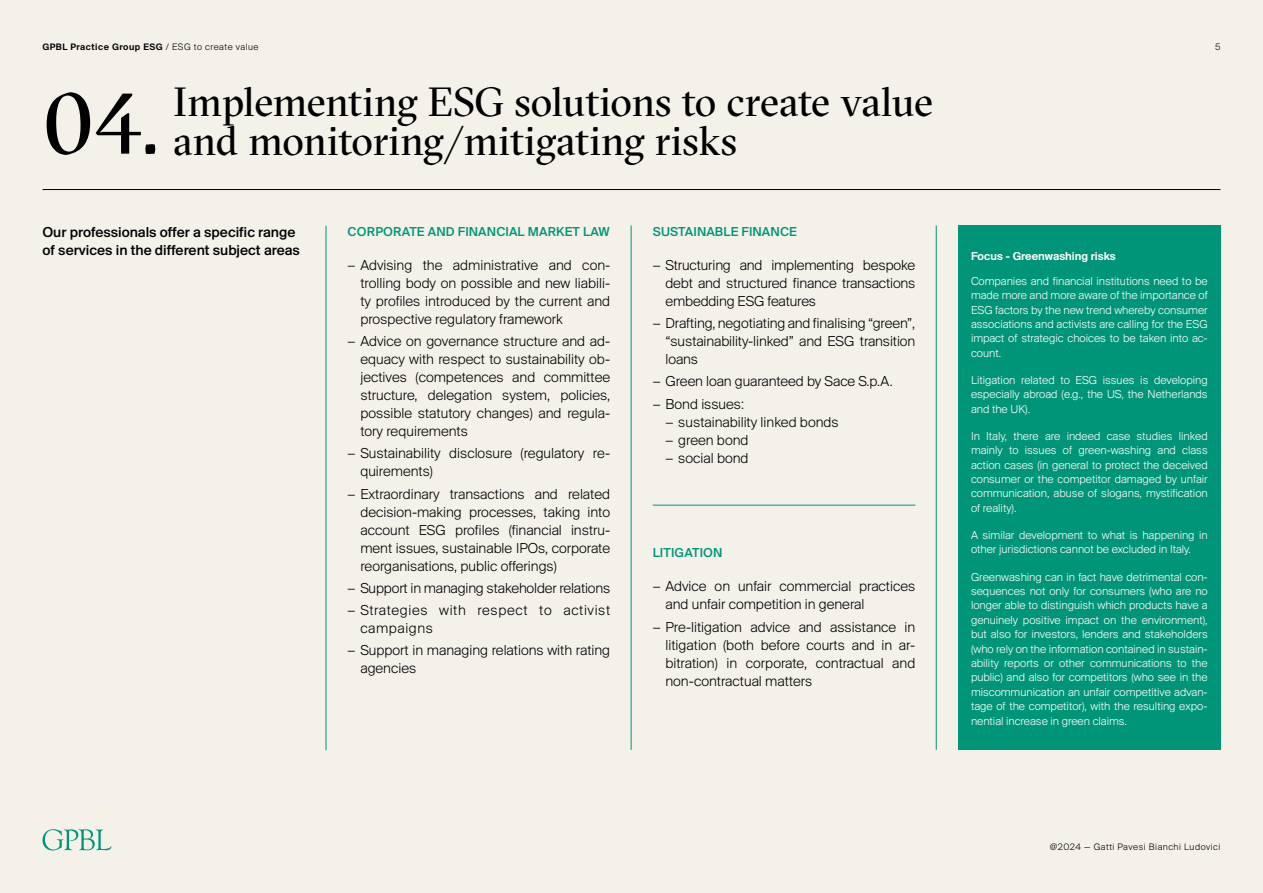
<style>
.page{position:relative;width:1263px;height:893px;background:#f4f1e9}
.page>*{position:absolute;margin:0;border:0;box-sizing:border-box;transform-origin:0 0}
.t1{font:40.5px/38.7px "GT Sectra Fine";color:#000}
.t2{font:300 15px/18px "Suisse BP Intl";color:#000}
.t3{font:500 15px/18px "Suisse BP Intl";color:#000}
.t4{font:500 13.5px "Suisse BP Intl";letter-spacing:.01em;color:#009578}
.t5{font:300 12px/14.4px "Suisse BP Intl";color:#fff;text-align:justify}
.t6{font:12px "Suisse BP Intl Antique";color:#fff}
.t7{font:9.75px "Suisse BP Intl Antique";letter-spacing:.05em;color:#000}
.t8{font:300 9.75px "Suisse BP Intl";letter-spacing:.05em;color:#000}
.s1{font-family:"Suisse BP Intl";font-weight:300}
.s2{font-size:85.8px}
</style>
<div class="page">
<svg style="left:43px;top:829px;width:68px;height:21px"></svg>
<hr style="left:43px;top:189px;width:1177px;height:1px;background:#000">
<div style="left:958px;top:225px;width:262px;height:525px;background:#009578"></div>
<hr style="left:653px;top:505px;width:262px;height:1px;background:#009578">
<hr style="left:631px;top:225px;width:1px;height:525px;background:#009578">
<hr style="left:936px;top:225px;width:1px;height:525px;background:#009578">
<hr style="left:326px;top:226px;width:1px;height:524px;background:#009578">
<p class="t7" style="left:43px;top:41px;width:218px">GPBL Practice Group ESG <span class="s1">/ ESG to create value</span></p>
<h1 class="t1" style="left:174px;top:82px;width:761px;text-indent:-130px"><span class="s2">04.</span> Implementing ESG solutions to create value and monitoring/mitigating risks</h1>
<p class="t3" style="left:43px;top:222px;width:259px">Our professionals offer a specific range of services in the different subject areas</p>
<p class="t4" style="left:653px;top:223px;width:146px">SUSTAINABLE FINANCE</p>
<p class="t2" style="left:665px;top:255px;width:251px;text-align:justify;text-indent:-13px">− Structuring and implementing bespoke debt and structured finance transactions embedding ESG features</p>
<p class="t2" style="left:665px;top:314px;width:251px;text-align:justify;text-indent:-13px">− Drafting, negotiating and finalising “green”, “sustainability-linked” and ESG transition loans</p>
<p class="t2" style="left:653px;top:370px;width:242px;line-height:22.2px">− Green loan guaranteed by Sace S.p.A. − Bond issues:</p>
<p class="t2" style="left:665px;top:412px;width:175px">− sustainability linked bonds − green bond<br>− social bond</p>
<p class="t4" style="left:348px;top:223px;width:264px">CORPORATE AND FINANCIAL MARKET LAW</p>
<p class="t2" style="left:360px;top:255px;width:251px;text-align:justify;text-indent:-13px">− Advising the administrative and con&shy;trolling body on possible and new liabili&shy;ty profiles introduced by the current and prospective regulatory framework</p>
<p class="t2" style="left:360px;top:332px;width:251px;text-align:justify;text-indent:-13px">− Advice on governance structure and ad&shy;equacy with respect to sustainability ob&shy;jectives (competences and committee structure, delegation system, policies, possible statutory changes) and regula&shy;tory requirements</p>
<p class="t2" style="left:360px;top:444px;width:251px;text-indent:-13px">− Sustainability disclosure (regulatory re&shy;quirements)</p>
<p class="t2" style="left:360px;top:484px;width:251px;text-align:justify;text-indent:-13px">− Extraordinary transactions and related decision-making processes, taking into account ESG profiles (financial instru&shy;ment issues, sustainable IPOs, corporate reorganisations, public offerings)</p>
<p class="t2" style="left:348px;top:576px;width:264px;line-height:22.2px">− Support in managing stakeholder relations − Strategies with respect to activist</p>
<p class="t2" style="left:348px;top:617px;width:264px;line-height:22.2px;text-indent:13px">campaigns<br>− Support in managing relations with rating</p>
<p class="t2" style="left:360px;top:659px;width:57px">agencies</p>
<p class="t4" style="left:653px;top:545px;width:71px">LITIGATION</p>
<p class="t2" style="left:665px;top:577px;width:251px;text-indent:-13px">− Advice on unfair commercial practices and unfair competition in general</p>
<p class="t2" style="left:665px;top:617px;width:251px;text-align:justify;text-indent:-13px">− Pre-litigation advice and assistance in litigation (both before courts and in ar&shy;bitration) in corporate, contractual and non-contractual matters</p>
<p class="t8" style="left:1215px;top:41px;width:7px">5</p>
<p class="t6" style="left:971px;top:249px;width:146px">Focus - Greenwashing risks</p>
<p class="t5" style="left:971px;top:273px;width:238px">Companies and financial institutions need to be made more and more aware of the importance of ESG factors by the new trend whereby consumer associations and activists are calling for the ESG impact of strategic choices to be taken into ac&shy;count.</p>
<p class="t5" style="left:971px;top:372px;width:238px">Litigation related to ESG issues is developing especially abroad (e.g., the US, the Netherlands and the UK).</p>
<p class="t5" style="left:971px;top:428px;width:238px">In Italy, there are indeed case studies linked mainly to issues of green-washing and class action cases (in general to protect the deceived consumer or the competitor damaged by unfair communication, abuse of slogans, mystification of reality).</p>
<p class="t5" style="left:971px;top:528px;width:238px">A similar development to what is happening in other jurisdictions cannot be excluded in Italy.</p>
<p class="t5" style="left:971px;top:569px;width:238px">Greenwashing can in fact have detrimental con&shy;sequences not only for consumers (who are no longer able to distinguish which products have a genuinely positive impact on the environment), but also for investors, lenders and stakeholders (who rely on the information contained in sustain&shy;ability reports or other communications to the public) and also for competitors (who see in the miscommunication an unfair competitive advan&shy;tage of the competitor), with the resulting expo&shy;nential increase in green claims.</p>
<p class="t8" style="left:1050px;top:841px;width:172px">@2024 — Gatti Pavesi Bianchi Ludovici</p>
</div>
